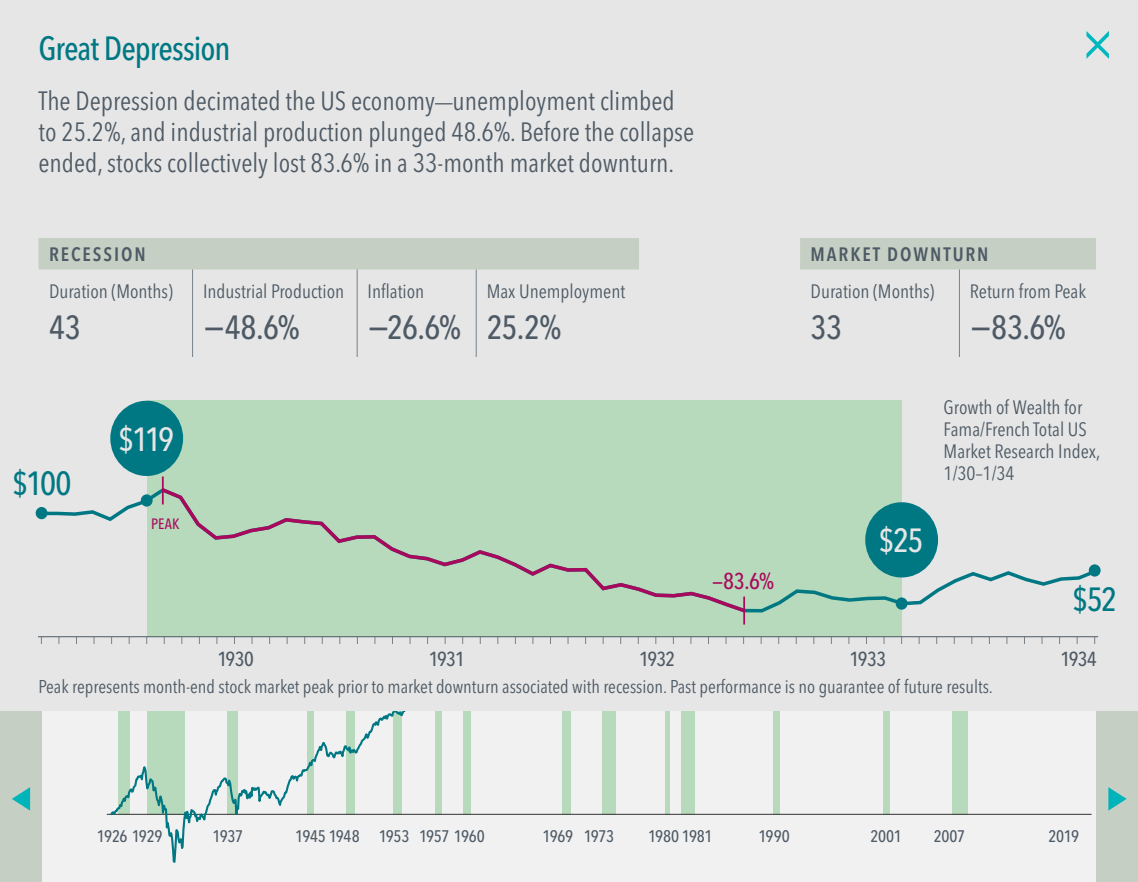
<style>
.page{position:relative;width:1138px;height:882px;background:#f1f1f2}
.page>*{position:absolute;margin:0;border:0;box-sizing:border-box;transform-origin:0 0}
.t1{font:500 condensed 33.25px "Avenir Next LT Pro";letter-spacing:-.01em;color:#4e5a65}
.t2{font:500 condensed 33.25px "Avenir Next LT Pro";letter-spacing:-.03em;color:#007883}
.t3{font:500 condensed 33.25px "Avenir Next LT Pro";color:#e6e6e6}
.t4{font:condensed 26.25px/30.6px "Avenir Next LT Pro";color:#4e5a65}
.t5{font:500 condensed 22.75px "Avenir Next LT Pro";color:#aa085c}
.t6{font:500 condensed 20.12px "Avenir Next LT Pro";letter-spacing:-.025em;color:#4e5a65}
.t7{font:condensed 19.25px/21.9px "Avenir Next LT Pro";color:#4e5a65}
.t8{font:600 condensed 19.25px "Avenir Next LT Pro";letter-spacing:.1em;color:#4e5a65}
.t9{font:condensed 18.38px "Avenir Next LT Pro";color:#4e5a65}
.t10{font:500 condensed 16.62px "Avenir Next LT Pro";letter-spacing:-.02em;color:#4e5a65}
.t11{font:500 condensed 14.88px "Avenir Next LT Pro";color:#aa085c}
.t12{font:500 condensed 13.12px "Avenir Next LT Pro";letter-spacing:.01em;color:#4e5a65}
.s1{font-family:"Avenir LT Std";font-stretch:normal;font-size:17.5px}
</style>
<div class="page">
<hr style="left:107px;top:814px;width:984px;height:1px;background:#333">
<svg style="left:108px;top:710px;width:1005px;height:153px"></svg>
<div style="left:0;top:0;width:1138px;height:710px;background:#e6e6e6"></div>
<div style="left:1096px;top:711px;width:42px;height:171px;background:#c6cfc4"></div>
<svg style="left:1108px;top:787px;width:18px;height:24px"></svg>
<div style="left:0;top:711px;width:42px;height:171px;background:#c6cfc4"></div>
<svg style="left:12px;top:787px;width:18px;height:24px"></svg>
<div style="left:147px;top:401px;width:754px;height:236px;background:#b6dabb"></div>
<svg style="left:38px;top:238px;width:1058px;height:32px"></svg>
<hr style="left:192px;top:270px;width:1px;height:31px;background:#77828b">
<hr style="left:357px;top:270px;width:1px;height:31px;background:#77828b">
<hr style="left:476px;top:270px;width:1px;height:31px;background:#77828b">
<hr style="left:192px;top:301px;width:1px;height:56px;background:#77828b">
<hr style="left:357px;top:301px;width:1px;height:56px;background:#77828b">
<hr style="left:476px;top:301px;width:1px;height:56px;background:#77828b">
<hr style="left:959px;top:270px;width:1px;height:31px;background:#77828b">
<hr style="left:959px;top:301px;width:1px;height:56px;background:#77828b">
<div style="left:110px;top:401px;width:73px;height:75px;background:#007883;border-radius:50%"></div>
<svg style="left:36px;top:486px;width:1064px;height:128px"></svg>
<hr style="left:38px;top:636px;width:1060px;height:1px;background:#4e5a65">
<svg style="left:158px;top:485px;width:590px;height:129px"></svg>
<hr style="left:162px;top:477px;width:2px;height:28px;background:#aa085c">
<hr style="left:743px;top:597px;width:2px;height:28px;background:#aa085c">
<svg style="left:1086px;top:31px;width:22px;height:28px"></svg>
<p class="t2" style="left:38px;top:28px;width:193px">Great Depression</p>
<p class="t4" style="left:38px;top:86px;width:657px">The Depression decimated the US economy<span class="s1">—</span>unemployment climbed to 25.2%, and industrial production plunged 48.6%. Before the collapse ended, stocks collectively lost 83.6% in a 33-month market downturn.</p>
<p class="t8" style="left:49px;top:243px;width:98px">RECESSION</p>
<p class="t8" style="left:810px;top:243px;width:179px">MARKET DOWNTURN</p>
<p class="t7" style="left:49px;top:280px;width:125px">Duration (Months)</p>
<p class="t7" style="left:203px;top:280px;width:223px">Industrial Production Inflation</p>
<p class="t7" style="left:486px;top:280px;width:140px">Max Unemployment</p>
<p class="t7" style="left:810px;top:280px;width:125px">Duration (Months)</p>
<p class="t7" style="left:970px;top:280px;width:118px">Return from Peak</p>
<p class="t1" style="left:49px;top:307px;width:33px">43</p>
<p class="t1" style="left:203px;top:307px;width:98px">−48.6%</p>
<p class="t1" style="left:368px;top:307px;width:195px">−26.6% 25.2%</p>
<p class="t1" style="left:810px;top:307px;width:33px">33</p>
<p class="t1" style="left:970px;top:307px;width:97px">−83.6%</p>
<p class="t12" style="left:14px;top:280px;width:88px">GROWTH OF $100</p>
<p class="t2" style="left:12px;top:464px;width:61px">$100</p>
<p class="t3" style="left:118px;top:419px;width:58px">$119</p>
<p class="t11" style="left:151px;top:515px;width:30px">PEAK</p>
<p class="t5" style="left:712px;top:568px;width:63px">—83.6%</p>
<p class="t3" style="left:878px;top:521px;width:46px">$25</p>
<p class="t7" style="left:943px;top:396px;width:158px">Growth of Wealth for<br>Fama/French Total US<br>Market Research Index,<br>1/30–1/34</p>
<p class="t2" style="left:1072px;top:579px;width:47px">$52</p>
<p class="t6" style="left:217px;top:647px;width:38px">1930</p>
<p class="t6" style="left:429px;top:647px;width:37px">1931</p>
<p class="t6" style="left:639px;top:647px;width:38px">1932</p>
<p class="t6" style="left:849px;top:647px;width:38px">1933</p>
<p class="t6" style="left:1060px;top:647px;width:38px">1934</p>
<p class="t9" style="left:38px;top:675px;width:956px">Peak represents month-end stock market peak prior to market downturn associated with recession. Past performance is no guarantee of future results.</p>
<p class="t10" style="left:59px;top:686px;width:44px">$1,000</p>
<p class="t10" style="left:97px;top:826px;width:67px">1926 1929</p>
<p class="t10" style="left:212px;top:826px;width:32px">1937</p>
<p class="t10" style="left:295px;top:826px;width:191px">1945 1948 1953 1957 1960</p>
<p class="t10" style="left:542px;top:826px;width:73px">1969 1973</p>
<p class="t10" style="left:758px;top:826px;width:33px">1990</p>
<p class="t10" style="left:870px;top:826px;width:33px">2001</p>
<p class="t10" style="left:933px;top:826px;width:33px">2007</p>
<p class="t10" style="left:1048px;top:826px;width:32px">2019</p>
<p class="t10" style="left:648px;top:826px;width:66px">1980 1981</p>
</div>
